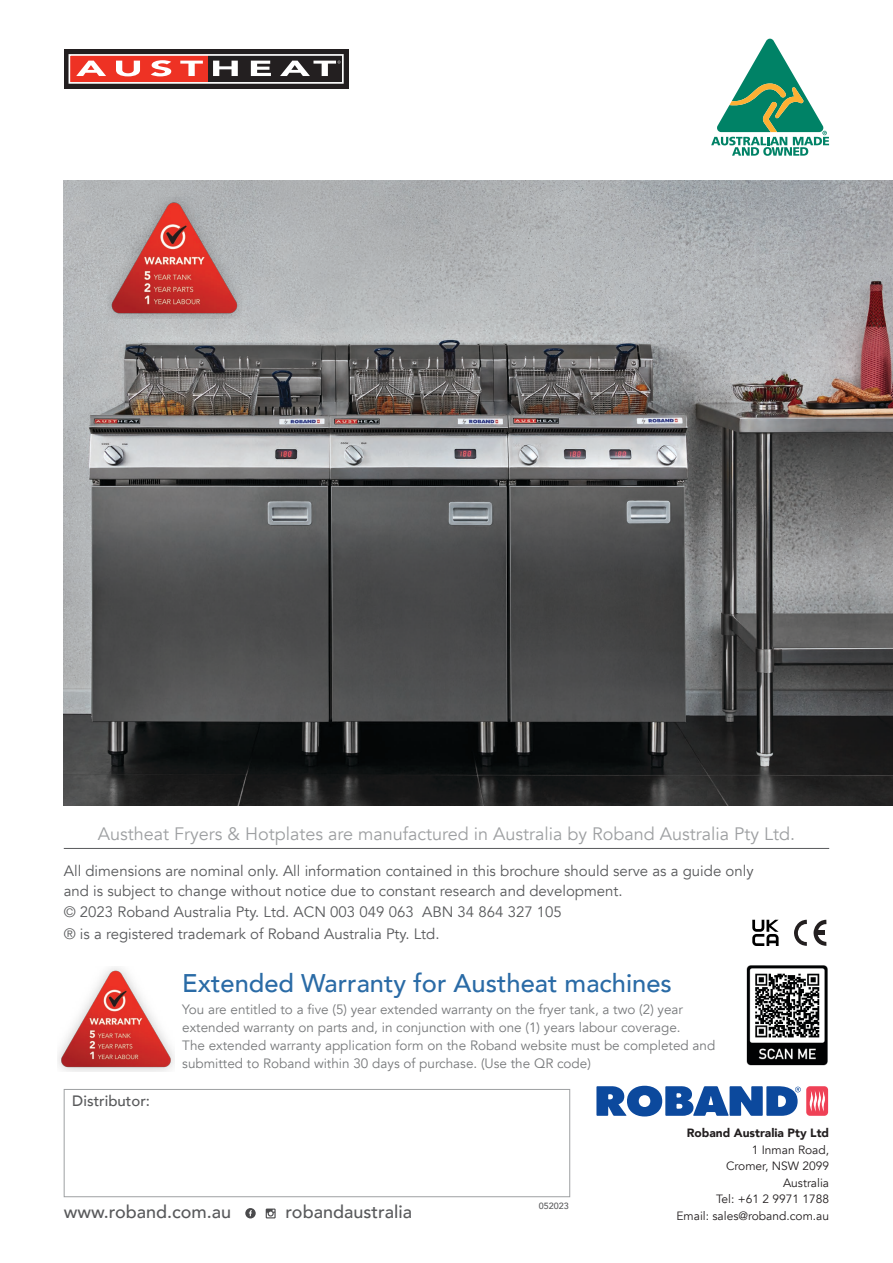
<style>
.page{position:relative;width:893px;height:1263px;background:#fff}
.page>*{position:absolute;margin:0;border:0;box-sizing:border-box;transform-origin:0 0}
.RNAGE_HEADING{font:500 25.5px "Avenir";color:#2a6ba6}
.t1{font:18px "Avenir";color:#9ea0a2}
.t2{font:500 18px "Avenir";color:#58595b}
.Template_ORIGIN{font:15px/19.5px "Avenir";color:#58595b}
.Sub-head_White{font:500 15px "Avenir";color:#58595b}
.t3{font:13.5px/18px "Avenir";color:#77797b}
.t4{font:12px/16.5px "Avenir";color:#231f20;text-align:right}
.t5{font:500 9px "Avenir";color:#58595b}
.s1{font-weight:900}
</style>
<div class="page">
<img style="left:64px;top:181px;width:829px;height:625px">
<hr style="left:64px;top:848px;width:765px;height:1px;background:#58595b">
<svg style="left:596px;top:1086px;width:232px;height:30px"></svg>
<div style="left:64px;top:1089px;width:506px;height:108px;background:#fff;border:1px solid #9ea0a2"></div>
<div style="left:245px;top:1208px;width:11px;height:10px;background:#4a4a4c;border-radius:50%"></div>
<svg style="left:249px;top:1210px;width:3px;height:6px"></svg>
<svg style="left:266px;top:1208px;width:10px;height:10px"></svg>
<svg style="left:711px;top:38px;width:119px;height:118px"></svg>
<div style="left:64px;top:49px;width:284px;height:39px;background:#231f20"></div>
<div style="left:70px;top:55px;width:138px;height:27px;background:#ee3224"></div>
<div style="left:69px;top:54px;width:275px;height:30px;border:2px solid #fff"></div>
<svg style="left:76px;top:61px;width:30px;height:15px"></svg>
<svg style="left:116px;top:61px;width:24px;height:15px"></svg>
<svg style="left:151px;top:60px;width:20px;height:16px"></svg>
<svg style="left:180px;top:61px;width:23px;height:15px"></svg>
<svg style="left:213px;top:61px;width:25px;height:15px"></svg>
<svg style="left:251px;top:61px;width:20px;height:15px"></svg>
<svg style="left:280px;top:61px;width:61px;height:15px"></svg>
<img style="left:107px;top:197px;width:134px;height:122px">
<img style="left:746px;top:965px;width:82px;height:101px">
<img style="left:58px;top:967px;width:116px;height:105px">
<svg style="left:813px;top:920px;width:13px;height:26px"></svg>
<svg style="left:794px;top:920px;width:13px;height:26px"></svg>
<svg style="left:752px;top:920px;width:27px;height:26px"></svg>
<p class="t1" style="left:98px;top:823px;width:699px">Austheat Fryers &amp; Hotplates are manufactured in Australia by Roband Australia Pty Ltd.</p>
<p class="Template_ORIGIN" style="left:64px;top:862px;width:691px">All dimensions are nominal only. All information contained in this brochure should serve as a guide only and is subject to change without notice due to constant research and development.</p>
<p class="Template_ORIGIN" style="left:64px;top:903px;width:500px">© 2023 Roband Australia Pty. Ltd. ACN 003 049 063 ABN 34 864 327 105</p>
<p class="Template_ORIGIN" style="left:64px;top:924px;width:377px">® is a registered trademark of Roband Australia Pty. Ltd.</p>
<p class="Sub-head_White" style="left:72px;top:1088px;width:79px">Distributor:</p>
<p class="RNAGE_HEADING" style="left:182px;top:961px;width:491px">Extended Warranty for Austheat machines</p>
<p class="t3" style="left:182px;top:1001px;width:534px">You are entitled to a five (5) year extended warranty on the fryer tank, a two (2) year extended warranty on parts and, in conjunction with one (1) years labour coverage.<br>The extended warranty application form on the Roband website must be completed and submitted to Roband within 30 days of purchase. (Use the QR code)</p>
<p class="t4" style="left:687px;top:1125px;width:144px"><span class="s1">Roband Australia Pty Ltd<br></span>1 Inman Road,<br>Cromer, NSW 2099</p>
<p class="t4" style="left:783px;top:1175px;width:48px">Australia</p>
<p class="t4" style="left:716px;top:1191px;width:115px">Tel: +61 2 9971 1788</p>
<p class="t5" style="left:539px;top:1198px;width:32px">052023</p>
<p class="t2" style="left:64px;top:1196px;width:169px">www.roband.com.au</p>
<p class="t2" style="left:286px;top:1196px;width:128px">robandaustralia</p>
<p class="t4" style="left:676px;top:1208px;width:154px">Email: sales@roband.com.au</p>
</div>
